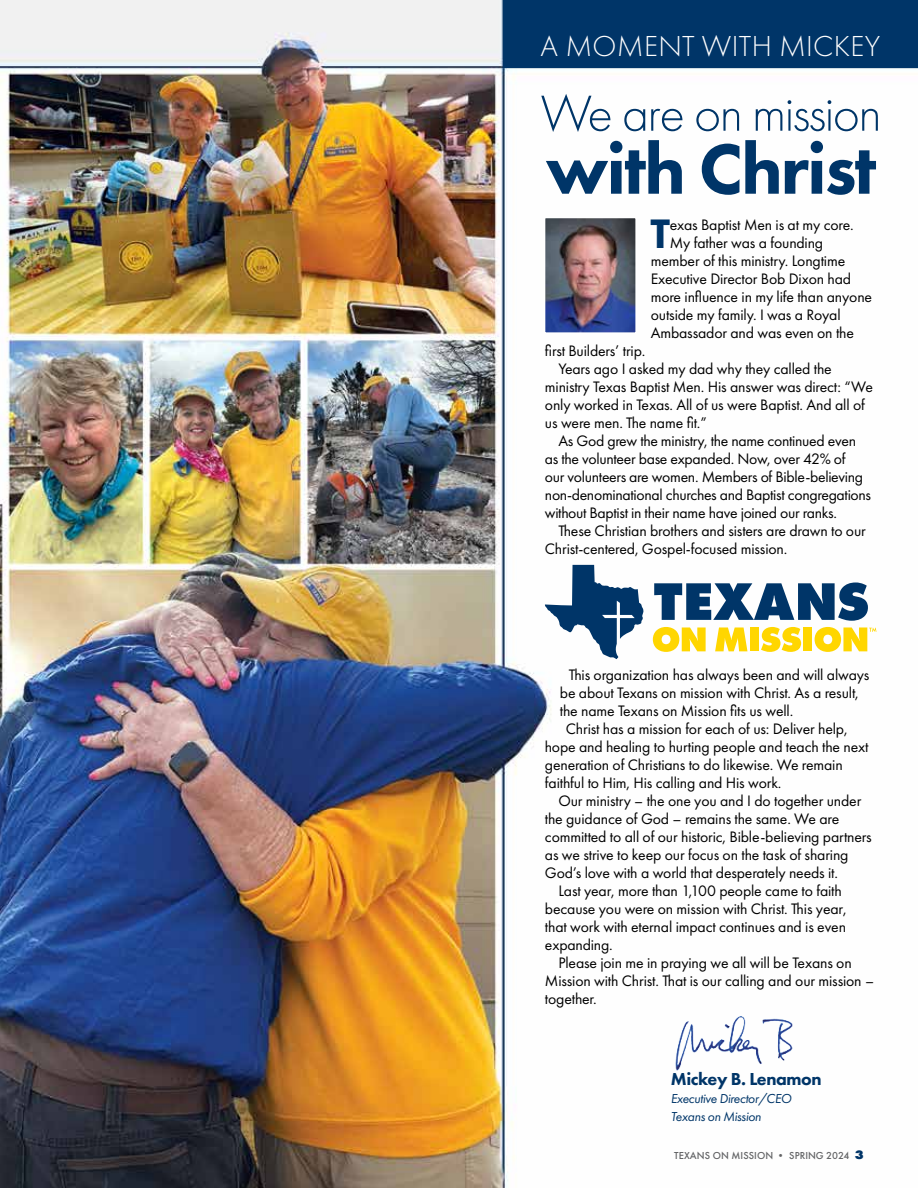
<style>
.page{position:relative;width:918px;height:1188px;background:#fff}
.page>*{position:absolute;margin:0;border:0;box-sizing:border-box;transform-origin:0 0}
.t1{font:800 73.5px "Futura PT";letter-spacing:-.03em;color:#003568}
.t2{font:300 52.5px "Futura PT";letter-spacing:-.03em;color:#003568}
.t3{font:800 42.75px "Futura PT";color:#003568}
.t4{font:300 30px "Futura PT";letter-spacing:.01em;color:#fff}
.t5{font:800 18px "Futura PT";letter-spacing:-.025em;color:#003568}
.t6{font:15.75px "Futura PT";letter-spacing:-.01em;color:#000}
.t7{font:italic 13.5px/18px "Futura PT";letter-spacing:-.025em;color:#003568}
.t8{font:500 10.5px "Futura PT";letter-spacing:.01em;color:#636466}
.s1{font-weight:800;font-size:12.75px;color:#003568}
</style>
<div class="page">
<img style="left:0;top:0;width:918px;height:1188px">
<img style="left:546px;top:219px;width:88px;height:112px">
<div style="left:543px;top:216px;width:94px;height:118px;border:2px solid #fff"></div>
<img style="left:673px;top:1011px;width:122px;height:61px">
<svg style="left:654px;top:582px;width:214px;height:39px"></svg>
<svg style="left:653px;top:627px;width:53px;height:25px"></svg>
<svg style="left:715px;top:627px;width:32px;height:24px"></svg>
<div style="left:750px;top:627px;width:9px;height:24px;background:#ffd600"></div>
<svg style="left:761px;top:627px;width:40px;height:25px"></svg>
<div style="left:804px;top:627px;width:8px;height:24px;background:#ffd600"></div>
<svg style="left:815px;top:627px;width:61px;height:25px"></svg>
<svg style="left:545px;top:565px;width:99px;height:94px"></svg>
<div style="left:503px;top:0;width:415px;height:68px;background:#003568"></div>
<h3 class="t4" style="left:541px;top:29px;width:341px">A MOMENT WITH MICKEY</h3>
<h2 class="t2" style="left:541px;top:83px;width:343px">We are on mission</h2>
<h1 class="t1" style="left:546px;top:123px;width:332px">with Christ</h1>
<h3 class="t3" style="left:650px;top:207px;width:21px">T</h3>
<p class="t6" style="left:670px;top:215px;width:186px">exas Baptist Men is at my core.</p>
<p class="t6" style="left:670px;top:233px;width:155px">My father was a founding</p>
<p class="t6" style="left:651px;top:251px;width:196px">member of this ministry. Longtime</p>
<p class="t6" style="left:651px;top:269px;width:202px">Executive Director Bob Dixon had</p>
<p class="t6" style="left:651px;top:287px;width:223px">more influence in my life than anyone</p>
<p class="t6" style="left:651px;top:305px;width:191px">outside my family. I was a Royal</p>
<p class="t6" style="left:651px;top:323px;width:205px">Ambassador and was even on the</p>
<p class="t6" style="left:545px;top:341px;width:102px">first Builders’ trip.</p>
<p class="t6" style="left:558px;top:359px;width:275px">Years ago I asked my dad why they called the</p>
<p class="t6" style="left:545px;top:377px;width:330px">ministry Texas Baptist Men. His answer was direct: “We</p>
<p class="t6" style="left:545px;top:395px;width:321px">only worked in Texas. All of us were Baptist. And all of</p>
<p class="t6" style="left:545px;top:413px;width:163px">us were men. The name fit.”</p>
<p class="t6" style="left:558px;top:431px;width:299px">As God grew the ministry, the name continued even</p>
<p class="t6" style="left:545px;top:449px;width:302px">as the volunteer base expanded. Now, over 42% of</p>
<p class="t6" style="left:545px;top:467px;width:320px">our volunteers are women. Members of Bible-believing</p>
<p class="t6" style="left:545px;top:485px;width:328px">non-denominational churches and Baptist congregations</p>
<p class="t6" style="left:545px;top:503px;width:294px">without Baptist in their name have joined our ranks.</p>
<p class="t6" style="left:558px;top:521px;width:309px">These Christian brothers and sisters are drawn to our</p>
<p class="t6" style="left:545px;top:539px;width:244px">Christ-centered, Gospel-focused mission.</p>
<p class="t6" style="left:569px;top:665px;width:302px">This organization has always been and will always</p>
<p class="t6" style="left:560px;top:683px;width:300px">be about Texans on mission with Christ. As a result,</p>
<p class="t6" style="left:560px;top:701px;width:235px">the name Texans on Mission fits us well.</p>
<p class="t6" style="left:566px;top:719px;width:283px">Christ has a mission for each of us: Deliver help,</p>
<p class="t6" style="left:545px;top:737px;width:325px">hope and healing to hurting people and teach the next</p>
<p class="t6" style="left:545px;top:755px;width:299px">generation of Christians to do likewise. We remain</p>
<p class="t6" style="left:545px;top:773px;width:238px">faithful to Him, His calling and His work.</p>
<p class="t6" style="left:558px;top:791px;width:304px">Our ministry – the one you and I do together under</p>
<p class="t6" style="left:545px;top:809px;width:296px">the guidance of God – remains the same. We are</p>
<p class="t6" style="left:545px;top:827px;width:328px">committed to all of our historic, Bible-believing partners</p>
<p class="t6" style="left:545px;top:845px;width:305px">as we strive to keep our focus on the task of sharing</p>
<p class="t6" style="left:545px;top:863px;width:295px">God’s love with a world that desperately needs it.</p>
<p class="t6" style="left:558px;top:881px;width:285px">Last year, more than 1,100 people came to faith</p>
<p class="t6" style="left:545px;top:899px;width:303px">because you were on mission with Christ. This year,</p>
<p class="t6" style="left:545px;top:917px;width:303px">that work with eternal impact continues and is even</p>
<p class="t6" style="left:545px;top:935px;width:69px">expanding.</p>
<p class="t6" style="left:558px;top:953px;width:295px">Please join me in praying we all will be Texans on</p>
<p class="t6" style="left:545px;top:971px;width:331px">Mission with Christ. That is our calling and our mission –</p>
<p class="t6" style="left:545px;top:989px;width:53px">together.</p>
<p class="t5" style="left:671px;top:1068px;width:152px">Mickey B. Lenamon</p>
<p class="t7" style="left:671px;top:1090px;width:122px">Executive Director/CEO<br>Texans on Mission</p>
<p class="t8" style="left:674px;top:1149px;width:191px">TEXANS ON MISSION • SPRING 2024 <span class="s1">3</span></p>
</div>
